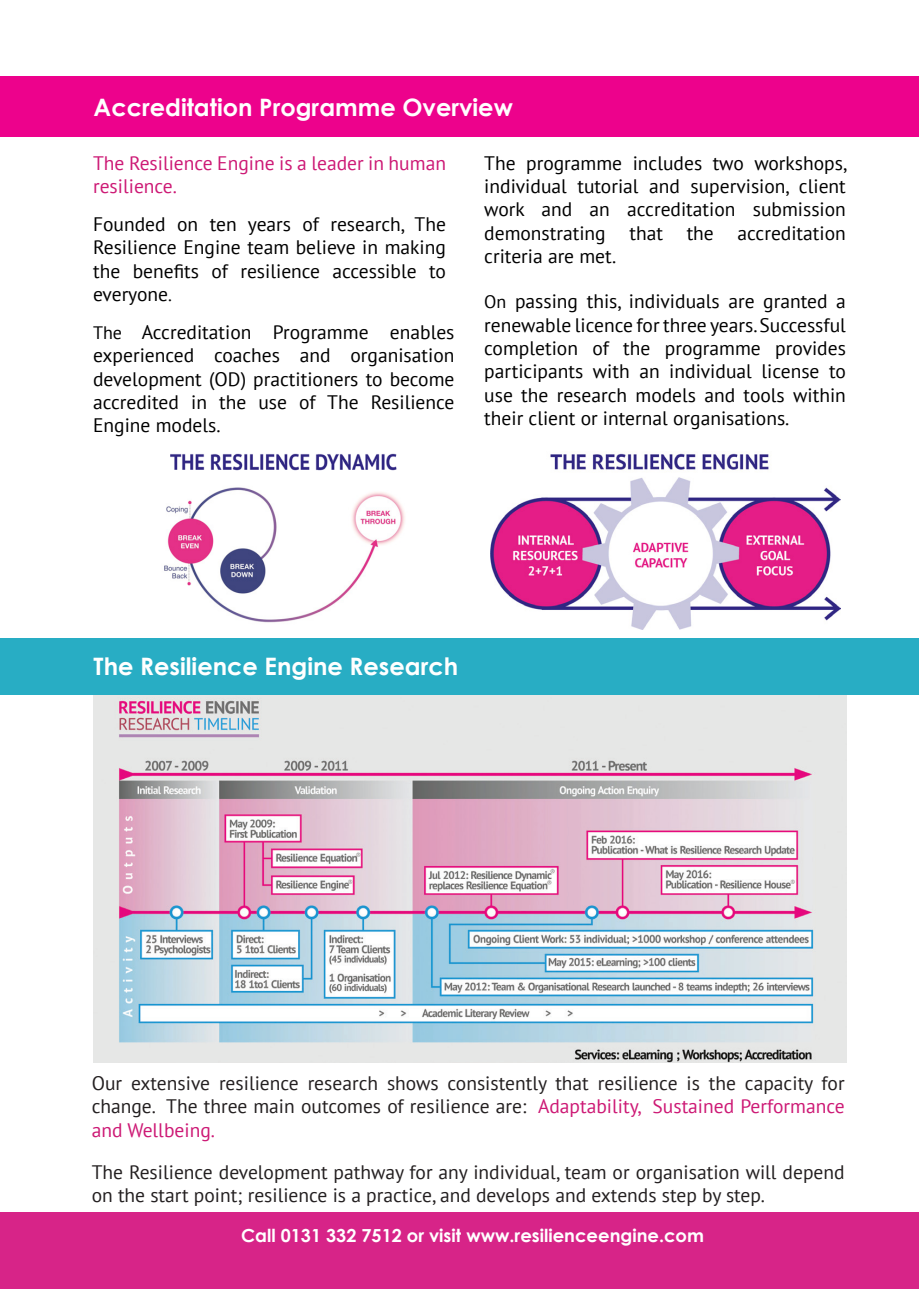
<style>
.page{position:relative;width:919px;height:1289px;background:#fff}
.page>*{position:absolute;margin:0;border:0;box-sizing:border-box;transform-origin:0 0}
.t1{font:700 24px "Century Gothic";color:#fff}
.t2{font:19.5px/23.4px "PT Sans";color:#000;text-align:justify}
.t3{font:19.5px/23.4px "PT Sans";color:#231f20;text-align:justify}
.t4{font:19.5px/23.4px "PT Sans";color:#cd1975}
.t5{font:700 18px "Century Gothic";color:#fff}
.s1{font-size:18px}
.s2{color:#cd1975}
</style>
<div class="page">
<div style="left:0;top:77px;width:918px;height:60px;background:#ed028c"></div>
<div style="left:0;top:1212px;width:918px;height:76px;background:#d72488"></div>
<img style="left:94px;top:694px;width:752px;height:368px">
<img style="left:170px;top:453px;width:227px;height:18px">
<div style="left:0;top:638px;width:918px;height:56px;background:#28adc4"></div>
<img style="left:490px;top:453px;width:350px;height:177px">
<img style="left:164px;top:487px;width:241px;height:136px">
<p class="t1" style="left:94px;top:89px;width:421px">Accreditation Programme Overview</p>
<p class="t4" style="left:93px;top:150px;width:354px">The Resilience Engine is a leader in human resilience.</p>
<p class="t2" style="left:93px;top:212px;width:354px">Founded on ten years of research, The Resilience Engine team believe in making the benefits of resilience accessible to everyone<span class="s1">.</span></p>
<p class="t2" style="left:93px;top:320px;width:363px"><span class="s1">The</span> Accreditation Programme enables experienced coaches and organisation development (OD) practitioners to become accredited in the use of The Resilience Engine models.</p>
<p class="t2" style="left:484px;top:150px;width:364px">The programme includes two workshops, individual tutorial and supervision, client work and an accreditation submission demonstrating that the accreditation criteria are met.</p>
<p class="t2" style="left:484px;top:289px;width:363px"><span class="s1">On</span> passing this, individuals are granted a renewable licence for three years. Successful completion of the programme provides participants with an individual license to use the research models and tools within their client or internal organisations.</p>
<p class="t1" style="left:94px;top:648px;width:366px">The Resilience Engine Research</p>
<p class="t3" style="left:92px;top:1070px;width:754px">Our extensive resilience research shows consistently that resilience is the capacity for change. The three main outcomes of resilience are: <span class="s2">Adaptability, Sustained Performance and Wellbeing.</span></p>
<p class="t3" style="left:92px;top:1159px;width:754px">The Resilience development pathway for any individual, team or organisation will depend on the start point; resilience is a practice, and develops and extends step by step.</p>
<p class="t5" style="left:241px;top:1221px;width:464px">Call 0131 332 7512 or visit www.resilienceengine.com</p>
</div>
